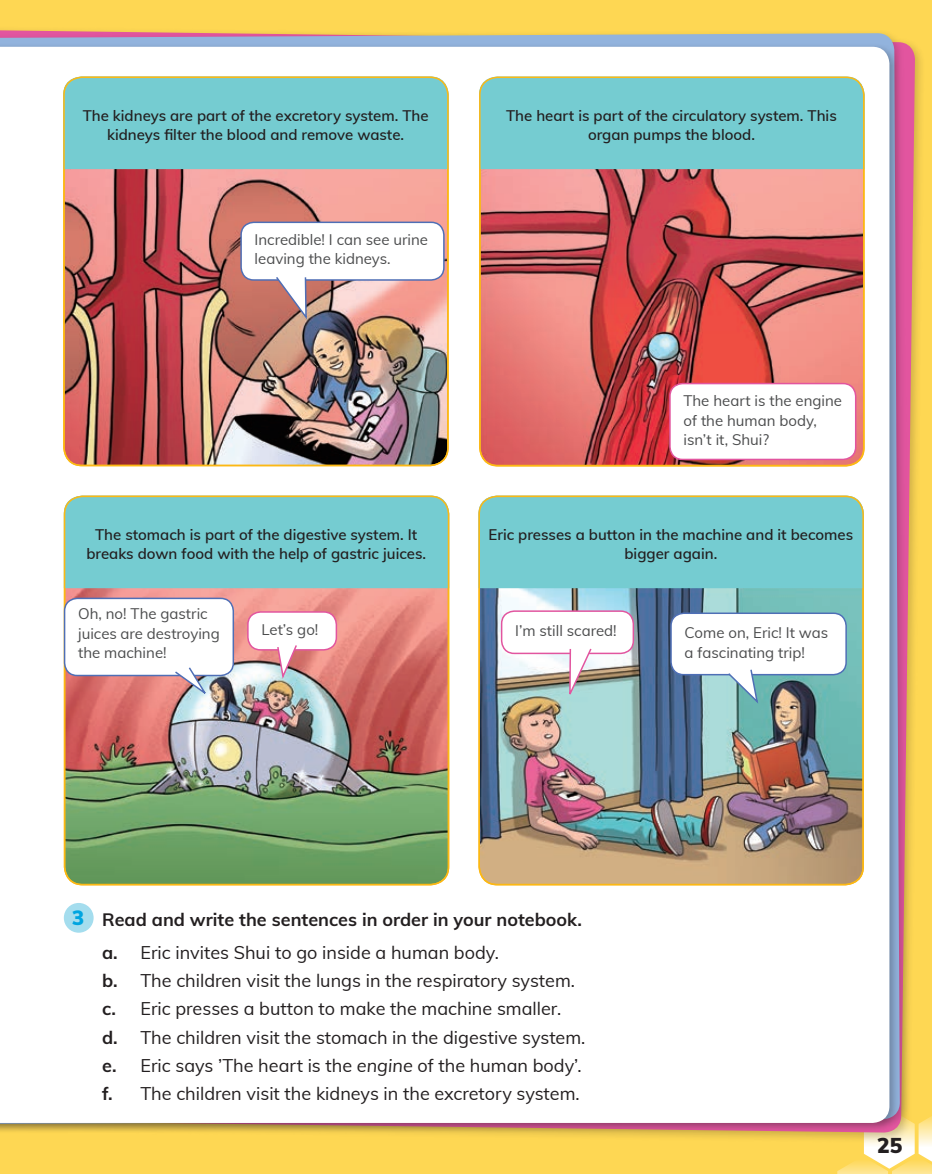
<style>
.page{position:relative;width:932px;height:1174px;background:#fff}
.page>*{position:absolute;margin:0;border:0;box-sizing:border-box;transform-origin:0 0}
.t1{font:900 21px "Muli";color:#231f20}
.t2{font:900 20.1px "Muli";color:#00a5e0}
._02_ACTIVIDADES_FINA{font:18px "Muli";color:#231f20}
._02-ACTIVIDADES{font:700 18px "Muli";color:#231f20}
._07_TEXTOS_STORY{font:600 15px/19.5px "Muli";color:#231f20;text-align:center}
._03_BOCADILLO_STORY{font:15px/19.5px "Muli";color:#4b4c4d}
.s1{font-weight:700}
.s2{font-style:italic}
</style>
<div class="page">
<div style="left:0;top:0;width:931px;height:1174px;background:#fed753"></div>
<svg style="left:837px;top:1117px;width:94px;height:57px"></svg>
<div style="left:0;top:28px;width:910px;height:1111px;background:#231f20;opacity:.21"></div>
<div style="left:0;top:42px;width:899px;height:1091px;background:#231f20;opacity:.32"></div>
<div style="left:0;top:47px;width:889px;height:1076px;background:#fff"></div>
<div style="left:64px;top:903px;width:30px;height:29px;background:#a4ddee;border-radius:50%"></div>
<img style="left:64px;top:169px;width:384px;height:296px">
<div style="left:63px;top:77px;width:385px;height:92px;background:#75ccd1"></div>
<div style="left:63px;top:77px;width:385px;height:389px;border:2px solid #fcb814;border-radius:18px"></div>
<img style="left:480px;top:169px;width:383px;height:297px">
<div style="left:479px;top:77px;width:385px;height:92px;background:#75ccd1"></div>
<div style="left:479px;top:77px;width:385px;height:389px;border:2px solid #fcb814;border-radius:18px"></div>
<img style="left:65px;top:588px;width:383px;height:296px">
<div style="left:64px;top:495px;width:385px;height:93px;background:#75ccd1"></div>
<div style="left:64px;top:495px;width:385px;height:390px;border:2px solid #fcb814;border-radius:18px"></div>
<img style="left:479px;top:588px;width:383px;height:296px">
<div style="left:478px;top:495px;width:385px;height:93px;background:#75ccd1"></div>
<div style="left:478px;top:495px;width:385px;height:390px;border:2px solid #fcb814;border-radius:18px"></div>
<div style="left:241px;top:222px;width:202px;height:58px;background:#fff;border-radius:13px"></div>
<div style="left:240px;top:222px;width:204px;height:59px;border:2px solid #4f6fb6;border-radius:13px"></div>
<svg style="left:274px;top:277px;width:33px;height:45px"></svg>
<div style="left:669px;top:383px;width:186px;height:76px;background:#fff;border-radius:13px"></div>
<div style="left:669px;top:383px;width:187px;height:77px;border:2px solid #e2559f;border-radius:13px"></div>
<div style="left:248px;top:612px;width:88px;height:38px;background:#fff;border-radius:13px"></div>
<div style="left:247px;top:611px;width:90px;height:39px;border:2px solid #e2559f;border-radius:13px"></div>
<svg style="left:276px;top:645px;width:22px;height:36px"></svg>
<div style="left:65px;top:598px;width:168px;height:77px;background:#fff;border-radius:13px"></div>
<div style="left:64px;top:597px;width:170px;height:79px;border:2px solid #4f6fb6;border-radius:13px"></div>
<svg style="left:173px;top:667px;width:37px;height:32px"></svg>
<div style="left:501px;top:611px;width:132px;height:42px;background:#fff;border-radius:13px"></div>
<div style="left:500px;top:610px;width:134px;height:44px;border:2px solid #e2559f;border-radius:13px"></div>
<svg style="left:568px;top:648px;width:24px;height:53px"></svg>
<div style="left:670px;top:613px;width:175px;height:61px;background:#fff;border-radius:13px"></div>
<div style="left:670px;top:612px;width:176px;height:63px;border:2px solid #4f6fb6;border-radius:13px"></div>
<svg style="left:726px;top:669px;width:33px;height:37px"></svg>
<p class="_07_TEXTOS_STORY" style="left:83px;top:105px;width:347px">The kidneys are part of the excretory system. The kidneys filter the blood and remove waste.</p>
<p class="_07_TEXTOS_STORY" style="left:506px;top:105px;width:332px">The heart is part of the circulatory system. This organ pumps the blood.</p>
<p class="_03_BOCADILLO_STORY" style="left:254px;top:229px;width:175px">Incredible! I can see urine leaving the kidneys.</p>
<p class="_03_BOCADILLO_STORY" style="left:683px;top:390px;width:160px">The heart is the engine of the human body, isn’t it, Shui?</p>
<p class="_07_TEXTOS_STORY" style="left:86px;top:524px;width:341px">The stomach is part of the digestive system. It breaks down food with the help of gastric juices.</p>
<p class="_07_TEXTOS_STORY" style="left:488px;top:524px;width:366px">Eric presses a button in the machine and it becomes bigger again.</p>
<p class="_03_BOCADILLO_STORY" style="left:78px;top:603px;width:143px">Oh, no! The gastric juices are destroying the machine!</p>
<p class="_03_BOCADILLO_STORY" style="left:261px;top:619px;width:58px">Let’s go!</p>
<p class="_03_BOCADILLO_STORY" style="left:515px;top:620px;width:103px">I’m still scared!</p>
<p class="_03_BOCADILLO_STORY" style="left:684px;top:622px;width:145px">Come on, Eric! It was a fascinating trip!</p>
<p class="t2" style="left:72px;top:902px;width:14px">3</p>
<p class="_02-ACTIVIDADES" style="left:102px;top:906px;width:481px">Read and write the sentences in order in your notebook.</p>
<p class="_02_ACTIVIDADES_FINA" style="left:102px;top:939px;width:398px"><span class="s1">a.</span> Eric invites Shui to go inside a human body.</p>
<p class="_02_ACTIVIDADES_FINA" style="left:102px;top:967px;width:474px"><span class="s1">b.</span> The children visit the lungs in the respiratory system.</p>
<p class="_02_ACTIVIDADES_FINA" style="left:102px;top:995px;width:460px"><span class="s1">c.</span> Eric presses a button to make the machine smaller.</p>
<p class="_02_ACTIVIDADES_FINA" style="left:102px;top:1024px;width:484px"><span class="s1">d.</span> The children visit the stomach in the digestive system.</p>
<p class="_02_ACTIVIDADES_FINA" style="left:102px;top:1052px;width:481px"><span class="s1">e.</span> Eric says ’The heart is the <span class="s2">engine</span> of the human body’.</p>
<p class="_02_ACTIVIDADES_FINA" style="left:102px;top:1080px;width:479px"><span class="s1">f.</span> The children visit the kidneys in the excretory system.</p>
<p class="t1" style="left:876px;top:1129px;width:27px">25</p>
</div>
